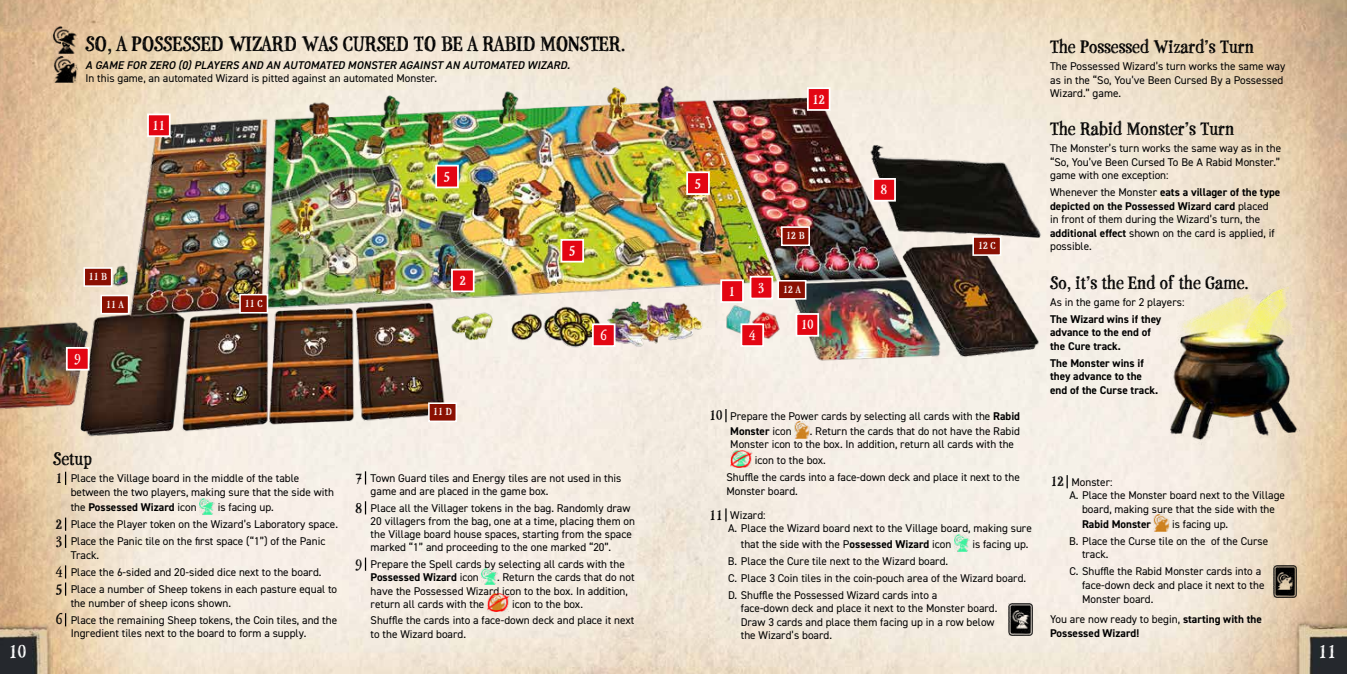
<style>
.page{position:relative;width:1347px;height:674px;background:#fff}
.page>*{position:absolute;margin:0;border:0;box-sizing:border-box;transform-origin:0 0}
.t1{font:700 23.12px "P22 Stanyan";letter-spacing:-.005em;color:#000}
.t2{font:700 20px "P22 Stanyan";color:#000}
.t3{font:700 20px "P22 Stanyan";color:#fff}
.t4{font:700 14.25px "P22 Stanyan";color:#fff}
.t5{font:11.25px/13.5px "DIN2014";color:#000}
.t6{font:700 11.25px/13.5px "DIN2014";color:#000}
.t7{font:italic 600 11.25px "DIN2014";letter-spacing:.01em;color:#000}
.t8{font:700 11.25px "P22 Stanyan";color:#fff}
.s1{font-family:"P22 Stanyan";font-weight:700;font-size:15px}
.s2{font-weight:400}
.s3{font-weight:700}
</style>
<div class="page">
<img style="left:0;top:0;width:1346px;height:673px">
<img style="left:0;top:15px;width:1050px;height:424px">
<img style="left:1170px;top:180px;width:137px;height:269px">
<img style="left:53px;top:27px;width:25px;height:26px">
<img style="left:53px;top:56px;width:25px;height:27px">
<svg style="left:65px;top:471px;width:1px;height:13px"></svg>
<img style="left:199px;top:498px;width:16px;height:16px">
<svg style="left:65px;top:517px;width:1px;height:30px"></svg>
<svg style="left:65px;top:565px;width:1px;height:30px"></svg>
<svg style="left:65px;top:612px;width:1px;height:14px"></svg>
<svg style="left:365px;top:471px;width:1px;height:13px"></svg>
<svg style="left:365px;top:501px;width:1px;height:13px"></svg>
<svg style="left:365px;top:557px;width:1px;height:13px"></svg>
<img style="left:482px;top:568px;width:15px;height:16px">
<img style="left:487px;top:593px;width:22px;height:18px">
<svg style="left:725px;top:409px;width:1px;height:13px"></svg>
<img style="left:794px;top:421px;width:15px;height:17px">
<img style="left:730px;top:450px;width:22px;height:17px">
<svg style="left:725px;top:508px;width:1px;height:13px"></svg>
<img style="left:954px;top:534px;width:15px;height:17px">
<svg style="left:1066px;top:475px;width:1px;height:13px"></svg>
<img style="left:1153px;top:514px;width:16px;height:17px">
<img style="left:1008px;top:603px;width:24px;height:32px">
<img style="left:1273px;top:564px;width:23px;height:33px">
<svg style="left:146px;top:112px;width:26px;height:26px"></svg>
<svg style="left:806px;top:86px;width:25px;height:26px"></svg>
<svg style="left:450px;top:268px;width:25px;height:25px"></svg>
<svg style="left:434px;top:164px;width:26px;height:25px"></svg>
<svg style="left:559px;top:238px;width:26px;height:25px"></svg>
<svg style="left:685px;top:170px;width:25px;height:26px"></svg>
<svg style="left:739px;top:322px;width:26px;height:25px"></svg>
<svg style="left:591px;top:322px;width:25px;height:25px"></svg>
<svg style="left:871px;top:177px;width:25px;height:25px"></svg>
<svg style="left:65px;top:346px;width:25px;height:25px"></svg>
<svg style="left:794px;top:312px;width:26px;height:25px"></svg>
<svg style="left:83px;top:266px;width:30px;height:21px"></svg>
<svg style="left:238px;top:293px;width:31px;height:21px"></svg>
<svg style="left:100px;top:294px;width:30px;height:21px"></svg>
<svg style="left:427px;top:401px;width:31px;height:21px"></svg>
<svg style="left:719px;top:275px;width:88px;height:29px;background:#ca6b65"></svg>
<svg style="left:780px;top:225px;width:30px;height:22px"></svg>
<svg style="left:971px;top:235px;width:31px;height:21px"></svg>
<h1 class="t1" style="left:85px;top:30px;width:542px">SO, A POSSESSED WIZARD WAS CURSED TO BE A RABID MONSTER.</h1>
<p class="t7" style="left:85px;top:57px;width:486px">A GAME FOR ZERO (0) PLAYERS AND AN AUTOMATED MONSTER AGAINST AN AUTOMATED WIZARD.</p>
<p class="t5" style="left:85px;top:71px;width:353px">In this game, an automated Wizard is pitted against an automated Monster.</p>
<p class="t4" style="left:153px;top:116px;width:14px">11</p>
<p class="t8" style="left:89px;top:269px;width:20px">11 B</p>
<p class="t8" style="left:106px;top:297px;width:19px">11 A</p>
<p class="t8" style="left:245px;top:296px;width:19px">11 C</p>
<p class="t4" style="left:75px;top:350px;width:8px">9</p>
<p class="t4" style="left:444px;top:168px;width:8px">5</p>
<p class="t4" style="left:460px;top:271px;width:8px">2</p>
<p class="t4" style="left:569px;top:242px;width:8px">5</p>
<p class="t4" style="left:695px;top:174px;width:8px">5</p>
<p class="t4" style="left:729px;top:282px;width:8px">1</p>
<p class="t4" style="left:758px;top:279px;width:8px">3</p>
<p class="t4" style="left:600px;top:326px;width:8px">6</p>
<p class="t4" style="left:749px;top:326px;width:8px">4</p>
<p class="t4" style="left:812px;top:90px;width:14px">12</p>
<p class="t8" style="left:786px;top:229px;width:20px">12 B</p>
<p class="t8" style="left:783px;top:282px;width:19px">12 A</p>
<p class="t4" style="left:801px;top:316px;width:14px">10</p>
<p class="t4" style="left:881px;top:181px;width:8px">8</p>
<p class="t8" style="left:978px;top:238px;width:19px">12 C</p>
<h2 class="t2" style="left:53px;top:446px;width:41px">Setup</h2>
<p class="t5" style="left:71px;top:471px;width:265px;text-indent:-15px"><span class="s1">1</span> Place the Village board in the middle of the table between the two players, making sure that the side with</p>
<p class="t6" style="left:71px;top:500px;width:127px"><span class="s2">the</span> Possessed Wizard <span class="s2">icon</span></p>
<p class="t5" style="left:56px;top:498px;width:284px;line-height:17.1px;text-indent:162px">is facing up.<br><span class="s1">2</span> Place the Player token on the Wizard’s Laboratory space.<br><span class="s1">3</span> Place the Panic tile on the first space (“1”) of the Panic</p>
<p class="t5" style="left:56px;top:546px;width:283px;line-height:17.1px;text-indent:15px">Track.<br><span class="s1">4</span> Place the 6-sided and 20-sided dice next to the board.<br><span class="s1">5</span> Place a number of Sheep tokens in each pasture equal to</p>
<p class="t5" style="left:56px;top:593px;width:283px;line-height:17.1px;text-indent:15px">the number of sheep icons shown.<br><span class="s1">6</span> Place the remaining Sheep tokens, the Coin tiles, and the</p>
<p class="t5" style="left:71px;top:626px;width:237px">Ingredient tiles next to the board to form a supply.</p>
<p class="t8" style="left:433px;top:405px;width:21px">11 D</p>
<p class="t5" style="left:370px;top:471px;width:252px;line-height:13.1px;text-indent:-15px"><span class="s1">7</span> Town Guard tiles and Energy tiles are not used in this game and are placed in the game box.</p>
<p class="t5" style="left:370px;top:501px;width:266px;line-height:13.1px;text-indent:-15px"><span class="s1">8</span> Place all the Villager tokens in the bag. Randomly draw 20 villagers from the bag, one at a time, placing them on the Village board house spaces, starting from the space marked “1” and proceeding to the one marked “20”.</p>
<p class="t5" style="left:370px;top:557px;width:256px;line-height:13.1px;text-indent:-15px"><span class="s1">9</span> Prepare the Spell cards by selecting all cards with the<br><span class="s3">Possessed Wizard</span> icon</p>
<p class="t5" style="left:370px;top:570px;width:265px;line-height:13.1px;text-indent:126px">. Return the cards that do not have the Possessed Wizard icon to the box. In addition, return all cards with the</p>
<p class="t5" style="left:370px;top:595px;width:265px;line-height:16.8px;text-indent:141px">icon to the box.<br>Shuffle the cards into a face-down deck and place it next</p>
<p class="t5" style="left:370px;top:626px;width:97px">to the Wizard board.</p>
<p class="t5" style="left:730px;top:407px;width:291px;line-height:15.1px;text-indent:-21px"><span class="s1">10</span> Prepare the Power cards by selecting all cards with the <span class="s3">Rabid<br>Monster</span> icon</p>
<p class="t5" style="left:730px;top:423px;width:291px;text-indent:80px">. Return the cards that do not have the Rabid<br>Monster icon to the box. In addition, return all cards with the</p>
<p class="t5" style="left:726px;top:451px;width:295px;line-height:17px;text-indent:28px">icon to the box.<br>Shuffle the cards into a face-down deck and place it next to the</p>
<p class="t5" style="left:709px;top:478px;width:90px;line-height:24.1px;text-indent:17px">Monster board.<br><span class="s1">11</span> Wizard:</p>
<p class="t5" style="left:741px;top:520px;width:292px;line-height:15.1px;text-indent:-13px">A. Place the Wizard board next to the Village board, making sure that the side with the P<span class="s3">ossessed Wizard</span> icon</p>
<p class="t5" style="left:972px;top:536px;width:58px">is facing up.</p>
<p class="t5" style="left:728px;top:551px;width:300px;line-height:17px">B. Place the Cure tile next to the Wizard board.<br>C. Place 3 Coin tiles in the coin-pouch area of the Wizard board.<br>D. Shuffle the Possessed Wizard cards into a</p>
<p class="t5" style="left:741px;top:601px;width:258px">face-down deck and place it next to the Monster board.<br>Draw 3 cards and place them facing up in a row below the Wizard’s board.</p>
<h2 class="t2" style="left:1050px;top:34px;width:205px">The Possessed Wizard’s Turn</h2>
<p class="t5" style="left:1050px;top:59px;width:237px">The Possessed Wizard’s turn works the same way as in the “So, You’ve Been Cursed By a Possessed<br>Wizard.” game.</p>
<h2 class="t2" style="left:1050px;top:117px;width:186px">The Rabid Monster’s Turn</h2>
<p class="t5" style="left:1050px;top:141px;width:232px;text-align:justify">The Monster’s turn works the same way as in the “So, You’ve Been Cursed To Be A Rabid Monster.” game with one exception:</p>
<p class="t5" style="left:1050px;top:185px;width:232px">Whenever the Monster <span class="s3">eats a villager of the type depicted on the Possessed Wizard card</span> placed<br>in front of them during the Wizard’s turn, the <span class="s3">additional effect</span> shown on the card is applied, if possible.</p>
<h2 class="t2" style="left:1050px;top:270px;width:200px">So, it’s the End of the Game.</h2>
<p class="t5" style="left:1050px;top:295px;width:136px">As in the game for 2 players:</p>
<p class="t6" style="left:1050px;top:312px;width:113px">The Wizard wins if they advance to the end of the Cure track.</p>
<p class="t6" style="left:1050px;top:356px;width:109px">The Monster wins if they advance to the end of the Curse track.</p>
<p class="t5" style="left:1050px;top:474px;width:63px"><span class="s1">12</span> Monster:</p>
<p class="t5" style="left:1069px;top:488px;width:217px">A. Place the Monster board next to the Village</p>
<p class="t5" style="left:1082px;top:501px;width:194px">board, making sure that the side with the</p>
<p class="t6" style="left:1082px;top:516px;width:71px">Rabid Monster</p>
<p class="t5" style="left:1069px;top:515px;width:201px;line-height:17px;text-indent:103px">is facing up.<br>B. Place the Curse tile on the of the Curse</p>
<p class="t5" style="left:1069px;top:545px;width:193px;line-height:17px;text-indent:13px">track.<br>C. Shuffle the Rabid Monster cards into a</p>
<p class="t5" style="left:1082px;top:578px;width:184px">face-down deck and place it next to the<br>Monster board.</p>
<p class="t6" style="left:1050px;top:612px;width:213px"><span class="s2">You are now ready to begin,</span> starting with the<br>Possessed Wizard!</p>
<h2 class="t3" style="left:9px;top:639px;width:19px">10</h2>
<h2 class="t3" style="left:1318px;top:639px;width:19px">11</h2>
</div>
